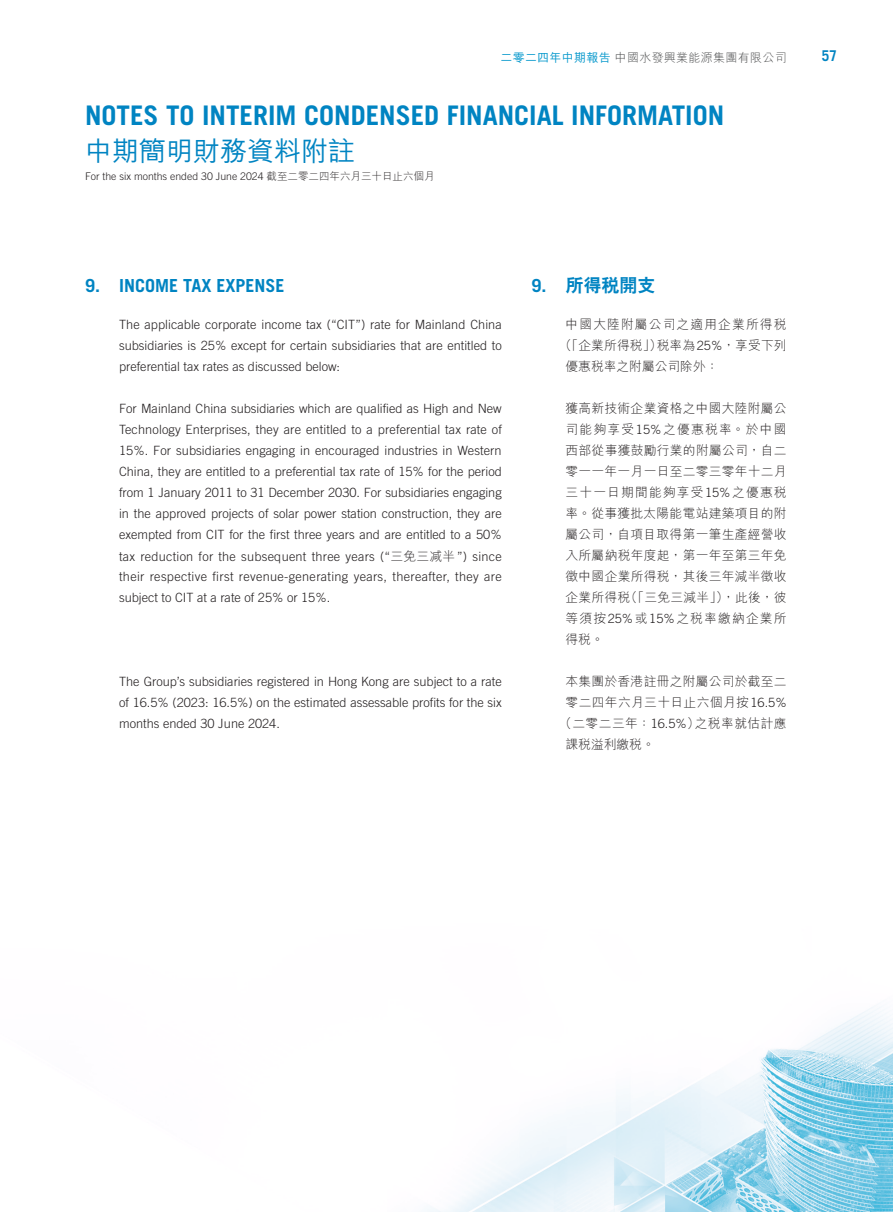
<style>
.page{position:relative;width:893px;height:1212px;background:#fff}
.page>*{position:absolute;margin:0;border:0;box-sizing:border-box;transform-origin:0 0}
.t1{font:700 27px "Trade Gothic LT Std";color:#0084c2}
.t2{font:500 27px "M Hei HK";color:#0084c2}
.t3{font:700 18px "Trade Gothic LT Std";color:#0084c2}
.t4{font:800 18px "C Hei 2 HK";color:#0084c2}
.t5{font:700 14.85px "Trade Gothic LT Std";color:#0084c2;scale:.91 1}
.t6{font:300 12.75px/21px "Trade Gothic LT Std";color:#231f20;text-align:justify}
.t7{font:300 12.75px/21px "M Hei HK";letter-spacing:.025em;color:#231f20;text-align:justify}
.t8{font:300 12.75px "M Hei HK";letter-spacing:.09em;color:#231f20}
.t9{font:300 12.75px "M Hei HK";color:#231f20}
.t10{font:300 12px "M Hei HK";letter-spacing:.025em;color:#4b4c4d}
.t11{font:300 10.5px "Trade Gothic LT Std";color:#231f20}
.s1{font-weight:500;color:#0096cb}
.s2{font-family:"M Hei HK"}
.s3{font-family:"Trade Gothic LT Std";font-weight:700}
.s4{font-family:"Trade Gothic LT Std"}
</style>
<div class="page">
<img style="left:428px;top:1007px;width:465px;height:205px">
<p class="t10" style="left:500px;top:49px;width:288px"><span class="s1">二零二四年中期報告</span>中國水發興業能源集團有限公司</p>
<p class="t5" style="left:822px;top:47px;width:18px">57</p>
<h1 class="t1" style="left:85px;top:99px;width:641px">NOTES TO INTERIM CONDENSED FINANCIAL INFORMATION</h1>
<h1 class="t2" style="left:85px;top:131px;width:271px">中期簡明財務資料附註</h1>
<p class="t11" style="left:85px;top:170px;width:351px">For the six months ended 30 June 2024 <span class="s2">截至二零二四年六月三十日止六個月</span></p>
<h2 class="t3" style="left:85px;top:274px;width:201px">9. INCOME TAX EXPENSE</h2>
<p class="t6" style="left:119px;top:314px;width:384px">The applicable corporate income tax (“CIT”) rate for Mainland China subsidiaries is 25% except for certain subsidiaries that are entitled to preferential tax rates as discussed below:</p>
<p class="t6" style="left:119px;top:398px;width:384px">For Mainland China subsidiaries which are qualified as High and New Technology Enterprises, they are entitled to a preferential tax rate of 15%. For subsidiaries engaging in encouraged industries in Western China, they are entitled to a preferential tax rate of 15% for the period from 1 January 2011 to 31 December 2030. For subsidiaries engaging in the approved projects of solar power station construction, they are exempted from CIT for the first three years and are entitled to a 50% tax reduction for the subsequent three years (“<span class="s2">三免三减半</span>”) since their respective first revenue-generating years, thereafter, they are subject to CIT at a rate of 25% or 15%.</p>
<p class="t6" style="left:119px;top:671px;width:384px">The Group’s subsidiaries registered in Hong Kong are subject to a rate of 16.5% (2023: 16.5%) on the estimated assessable profits for the six months ended 30 June 2024.</p>
<h2 class="t4" style="left:531px;top:273px;width:126px"><span class="s3">9.</span> 所得稅開支</h2>
<p class="t8" style="left:566px;top:315px;width:223px">中國大陸附屬公司之適用企業所得稅</p>
<p class="t7" style="left:559px;top:334px;width:229px">（「企業所得稅」）稅率為<span class="s4">25%</span>，享受下列</p>
<p class="t9" style="left:566px;top:357px;width:154px">優惠稅率之附屬公司除外：</p>
<p class="t7" style="left:566px;top:397px;width:223px">獲高新技術企業資格之中國大陸附屬公司能夠享受<span class="s4">15%</span>之優惠稅率。於中國西部從事獲鼓勵行業的附屬公司，自二零一一年一月一日至二零三零年十二月三十一日期間能夠享受<span class="s4">15%</span>之優惠稅率。從事獲批太陽能電站建築項目的附屬公司，自項目取得第一筆生產經營收入所屬納稅年度起，第一年至第三年免徵中國企業所得稅，其後三年減半徵收企業所得稅（「三免三減半」），此後，彼等須按<span class="s4">25%</span>或<span class="s4">15%</span>之稅率繳納企業所得稅。</p>
<p class="t7" style="left:566px;top:670px;width:223px">本集團於香港註冊之附屬公司於截至二</p>
<p class="t7" style="left:566px;top:691px;width:223px">零二四年六月三十日止六個月按<span class="s4">16.5%</span></p>
<p class="t7" style="left:559px;top:712px;width:229px">（二零二三年：<span class="s4">16.5%</span>）之稅率就估計應</p>
<p class="t7" style="left:566px;top:733px;width:91px">課稅溢利繳稅。</p>
</div>
